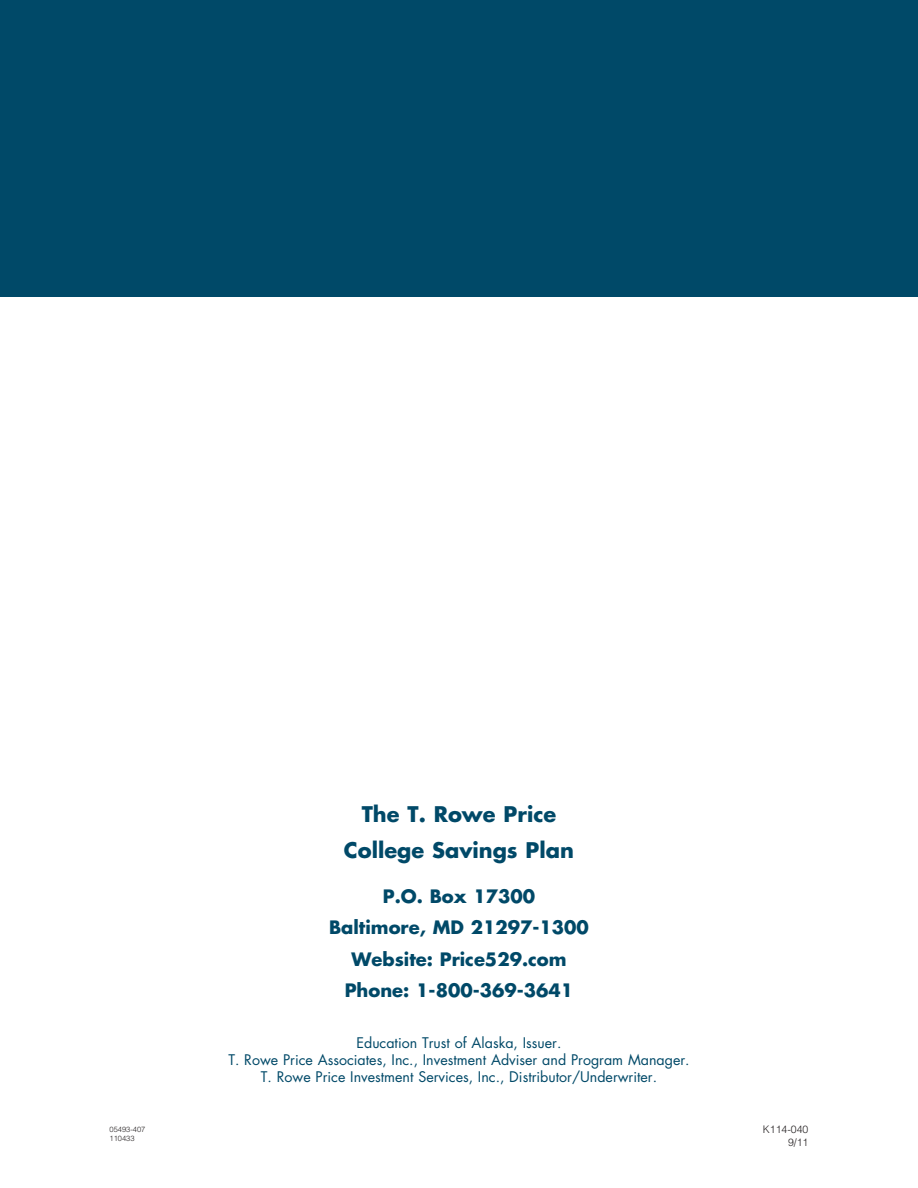
<style>
.page{position:relative;width:918px;height:1188px;background:#fff}
.page>*{position:absolute;margin:0;border:0;box-sizing:border-box;transform-origin:0 0}
.t1{font:700 21px/36px "Futura Std";color:#004968;text-align:center}
.t2{font:700 18px/31.5px "Futura Std";color:#004968;text-align:center}
.t3{font:14.25px/17.1px "Futura Std";color:#004968;text-align:center}
.t4{font:300 10.5px/12.6px "Helvetica LT Std";color:#231f20;text-align:right}
.t5{font:300 7.5px/9px "Helvetica LT Std";color:#231f20}
</style>
<div class="page">
<div style="left:0;top:0;width:918px;height:297px;background:#004968"></div>
<p class="t5" style="left:110px;top:1125px;width:37px">05493-407<br>110433</p>
<h1 class="t1" style="left:344px;top:796px;width:232px">The T. Rowe Price<br>College Savings Plan</h1>
<p class="t2" style="left:329px;top:880px;width:261px">P.O. Box 17300<br>Baltimore, MD 21297-1300<br>Website: Price529.com<br>Phone: 1-800-369-3641</p>
<p class="t3" style="left:228px;top:1034px;width:463px">Education Trust of Alaska, Issuer.<br>T. Rowe Price Associates, Inc., Investment Adviser and Program Manager.<br>T. Rowe Price Investment Services, Inc., Distributor/Underwriter.</p>
<p class="t4" style="left:763px;top:1123px;width:47px">K114-040<br>9/11</p>
</div>
